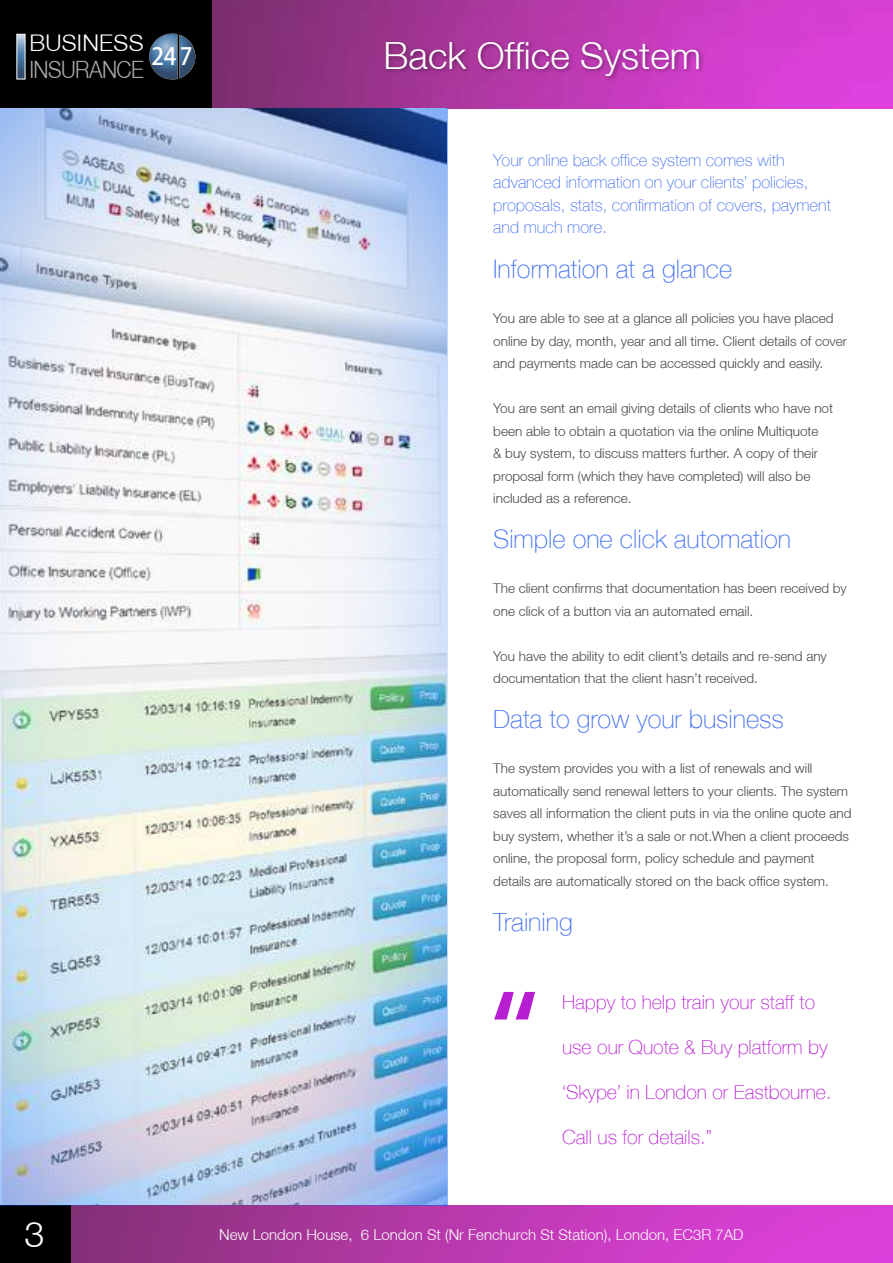
<style>
.page{position:relative;width:893px;height:1263px;background:#fff}
.page>*{position:absolute;margin:0;border:0;box-sizing:border-box;transform-origin:0 0}
.t1{font:112.5px "Frutiger LT";color:#b81ed1}
.t2{font:300 37.5px "Helvetica Neue LT";color:#fff}
.t3{font:300 36px "Helvetica Neue LT";color:#fff}
.t4{font:100 25.5px "Helvetica Neue LT";color:#426ef1}
.t5{font:300 23.85px "Helvetica Neue LT";letter-spacing:-.025em;color:#aaa;scale:.9 1}
.t6{font:500 23.7px "Koz Go Pr 6 N";color:#fff;scale:.95 1}
.t7{font:300 22.95px "Helvetica Neue LT";letter-spacing:.01em;color:#fff}
.t8{font:100 19.5px "Helvetica Neue LT";color:#b81ed1}
.t9{font:100 16.5px/22.5px "Helvetica Neue LT";color:#426ef1}
.t10{font:300 15px "Helvetica Neue LT";color:#fff}
.t11{font:300 13.5px/22.5px "Helvetica Neue LT";color:#464646}
</style>
<div class="page">
<hr style="left:892px;top:747px;width:1px;height:458px;background:#e6e6e6">
<img style="left:892px;top:776px;width:1px;height:117px">
<img style="left:212px;top:0;width:681px;height:108px">
<img style="left:71px;top:1205px;width:822px;height:58px">
<div style="left:0;top:1205px;width:71px;height:58px;background:#000"></div>
<div style="left:0;top:0;width:212px;height:108px;background:#000"></div>
<svg style="left:149px;top:34px;width:46px;height:45px"></svg>
<svg style="left:19px;top:36px;width:4px;height:41px"></svg>
<div style="left:383px;top:40px;width:321px;height:41px;background:#000;opacity:.35"></div>
<img style="left:0;top:108px;width:447px;height:1097px">
<h3 class="t7" style="left:29px;top:29px;width:116px">BUSINESS</h3>
<h3 class="t5" style="left:29px;top:54px;width:129px">INSURANCE</h3>
<h3 class="t6" style="left:152px;top:43px;width:45px">247</h3>
<h2 class="t2" style="left:384px;top:33px;width:319px">Back Office System</h2>
<p class="t9" style="left:493px;top:149px;width:339px">Your online back office system comes with advanced information on your clients’ policies, proposals, stats, confirmation of covers, payment and much more.</p>
<h3 class="t4" style="left:493px;top:255px;width:241px">Information at a glance</h3>
<p class="t11" style="left:493px;top:307px;width:355px">You are able to see at a glance all policies you have placed online by day, month, year and all time. Client details of cover and payments made can be accessed quickly and easily.</p>
<p class="t11" style="left:493px;top:397px;width:341px">You are sent an email giving details of clients who have not been able to obtain a quotation via the online Multiquote<br>&amp; buy system, to discuss matters further. A copy of their proposal form (which they have completed) will also be included as a reference.</p>
<h3 class="t4" style="left:493px;top:525px;width:299px">Simple one click automation</h3>
<p class="t11" style="left:493px;top:577px;width:355px">The client confirms that documentation has been received by one click of a button via an automated email.</p>
<p class="t11" style="left:493px;top:644px;width:335px">You have the ability to edit client’s details and re-send any documentation that the client hasn’t received.</p>
<h3 class="t4" style="left:493px;top:705px;width:292px">Data to grow your business</h3>
<p class="t11" style="left:493px;top:757px;width:360px">The system provides you with a list of renewals and will automatically send renewal letters to your clients. The system saves all information the client puts in via the online quote and buy system, whether it’s a sale or not.When a client proceeds online, the proposal form, policy schedule and payment details are automatically stored on the back office system.</p>
<h3 class="t4" style="left:493px;top:907px;width:81px">Training</h3>
<h1 class="t1" style="left:483px;top:965px;width:64px">“</h1>
<h3 class="t8" style="left:562px;top:991px;width:254px">Happy to help train your staff to</h3>
<h3 class="t8" style="left:562px;top:1036px;width:267px">use our Quote &amp; Buy platform by</h3>
<h3 class="t8" style="left:562px;top:1081px;width:271px">‘Skype’ in London or Eastbourne.</h3>
<h3 class="t8" style="left:562px;top:1126px;width:151px">Call us for details.”</h3>
<h3 class="t3" style="left:24px;top:1212px;width:22px">3</h3>
<p class="t10" style="left:219px;top:1225px;width:526px">New London House, 6 London St (Nr Fenchurch St Station), London, EC3R 7AD</p>
</div>
